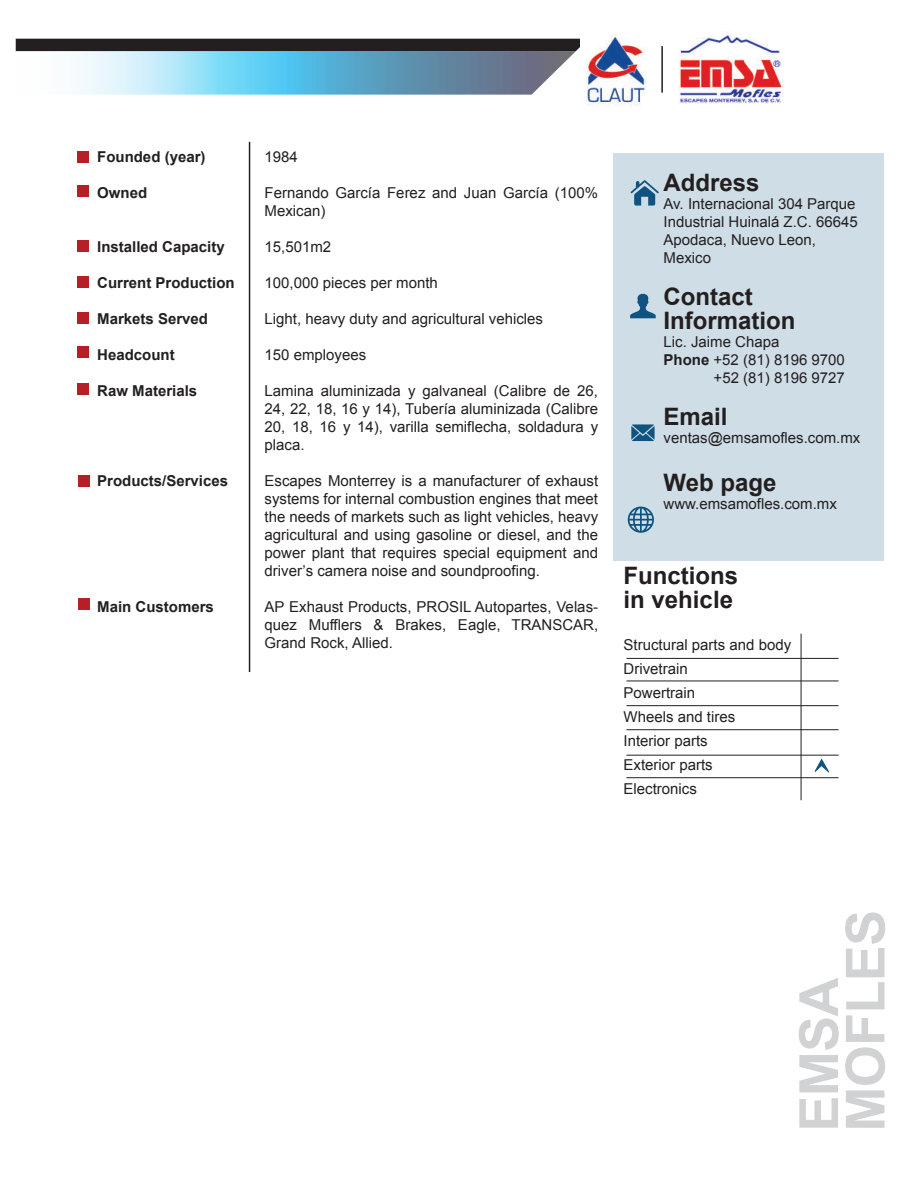
<style>
.page{position:relative;width:918px;height:1188px;background:#fff}
.page>*{position:absolute;margin:0;border:0;box-sizing:border-box;transform-origin:0 0}
.t1{font:700 54px/46.5px "Arial";letter-spacing:-.01em;color:#d1d2d4}
.t2{font:700 24px/24px "Arial";color:#231f20}
.t3{font:15px/18px "Arial";color:#231f20}
.t4{font:700 15px "Arial";color:#231f20}
.s1{font-weight:700}
</style>
<div class="page">
<div style="left:613px;top:154px;width:271px;height:407px;background:#cfdde6"></div>
<svg style="left:630px;top:294px;width:26px;height:24px"></svg>
<svg style="left:631px;top:180px;width:28px;height:26px"></svg>
<svg style="left:631px;top:424px;width:24px;height:17px"></svg>
<svg style="left:628px;top:507px;width:26px;height:26px"></svg>
<svg style="left:15px;top:39px;width:565px;height:56px;background:#7a9eaf"></svg>
<hr style="left:661px;top:46px;width:2px;height:47px;background:#231f20">
<img style="left:586px;top:34px;width:61px;height:72px">
<img style="left:678px;top:33px;width:106px;height:71px">
<div style="left:78px;top:151px;width:11px;height:11px;background:#b51f25"></div>
<div style="left:78px;top:185px;width:11px;height:12px;background:#b51f25"></div>
<div style="left:78px;top:240px;width:11px;height:11px;background:#b51f25"></div>
<div style="left:78px;top:277px;width:11px;height:11px;background:#b51f25"></div>
<div style="left:78px;top:313px;width:11px;height:11px;background:#b51f25"></div>
<div style="left:78px;top:346px;width:11px;height:11px;background:#b51f25"></div>
<div style="left:78px;top:384px;width:11px;height:11px;background:#b51f25"></div>
<div style="left:78px;top:598px;width:12px;height:12px;background:#b51f25"></div>
<div style="left:78px;top:475px;width:12px;height:12px;background:#b51f25"></div>
<hr style="left:801px;top:634px;width:1px;height:166px;background:#231f20">
<hr style="left:626px;top:658px;width:213px;height:1px;background:#231f20">
<hr style="left:626px;top:681px;width:213px;height:1px;background:#231f20">
<hr style="left:626px;top:705px;width:213px;height:1px;background:#231f20">
<hr style="left:626px;top:729px;width:213px;height:1px;background:#231f20">
<hr style="left:626px;top:755px;width:213px;height:1px;background:#231f20">
<hr style="left:626px;top:777px;width:213px;height:1px;background:#231f20">
<svg style="left:815px;top:759px;width:14px;height:14px"></svg>
<hr style="left:249px;top:142px;width:1px;height:530px;background:#231f20">
<p class="t4" style="left:97px;top:146px;width:110px">Founded (year)</p>
<p class="t4" style="left:97px;top:182px;width:52px">Owned</p>
<p class="t4" style="left:97px;top:236px;width:129px">Installed Capacity</p>
<p class="t4" style="left:97px;top:272px;width:139px">Current Production</p>
<p class="t4" style="left:97px;top:308px;width:112px">Markets Served</p>
<p class="t4" style="left:97px;top:344px;width:79px">Headcount</p>
<p class="t4" style="left:97px;top:380px;width:102px">Raw Materials</p>
<p class="t4" style="left:97px;top:470px;width:132px">Products/Services</p>
<p class="t4" style="left:97px;top:596px;width:118px">Main Customers</p>
<p class="t3" style="left:265px;top:147px;width:35px">1984</p>
<p class="t3" style="left:265px;top:183px;width:335px">Fernando García Ferez and Juan García (100%<br>Mexican)</p>
<p class="t3" style="left:265px;top:237px;width:68px">15,501m2</p>
<p class="t3" style="left:265px;top:273px;width:175px">100,000 pieces per month</p>
<p class="t3" style="left:265px;top:309px;width:280px">Light, heavy duty and agricultural vehicles</p>
<p class="t3" style="left:265px;top:345px;width:103px">150 employees</p>
<p class="t3" style="left:265px;top:381px;width:335px;text-align:justify">Lamina aluminizada y galvaneal (Calibre de 26, 24, 22, 18, 16 y 14), Tubería aluminizada (Calibre 20, 18, 16 y 14), varilla semiflecha, soldadura y placa.</p>
<p class="t3" style="left:265px;top:471px;width:335px;text-align:justify">Escapes Monterrey is a manufacturer of exhaust systems for internal combustion engines that meet the needs of markets such as light vehicles, heavy agricultural and using gasoline or diesel, and the power plant that requires special equipment and driver’s camera noise and soundproofing.</p>
<p class="t3" style="left:265px;top:597px;width:335px;text-align:justify">AP Exhaust Products, PROSIL Autopartes, Velas&shy;quez Mufflers &amp; Brakes, Eagle, TRANSCAR, Grand Rock, Allied.</p>
<h2 class="t2" style="left:664px;top:171px;width:98px">Address</h2>
<p class="t3" style="left:664px;top:195px;width:196px">Av. Internacional 304 Parque<br>Industrial Huinalá Z.C. 66645<br>Apodaca, Nuevo Leon,<br>Mexico</p>
<h2 class="t2" style="left:664px;top:285px;width:133px">Contact<br>Information</h2>
<p class="t3" style="left:664px;top:333px;width:117px">Lic. Jaime Chapa</p>
<p class="t3" style="left:664px;top:351px;width:183px"><span class="s1">Phone</span> +52 (81) 8196 9700</p>
<p class="t3" style="left:714px;top:369px;width:133px">+52 (81) 8196 9727</p>
<h2 class="t2" style="left:664px;top:405px;width:66px">Email</h2>
<p class="t3" style="left:664px;top:429px;width:198px">ventas@emsamofles.com.mx</p>
<h2 class="t2" style="left:664px;top:471px;width:114px">Web page</h2>
<p class="t3" style="left:664px;top:495px;width:175px">www.emsamofles.com.mx</p>
<h2 class="t2" style="left:624px;top:564px;width:116px">Functions in vehicle</h2>
<p class="t3" style="left:624px;top:633px;width:169px;line-height:24px">Structural parts and body<br>Drivetrain<br>Powertrain<br>Wheels and tires<br>Interior parts<br>Exterior parts<br>Electronics</p>
<h1 class="t1" style="left:797px;top:1132px;width:223px;rotate:-90deg">EMSA<br>MOFLES</h1>
</div>
